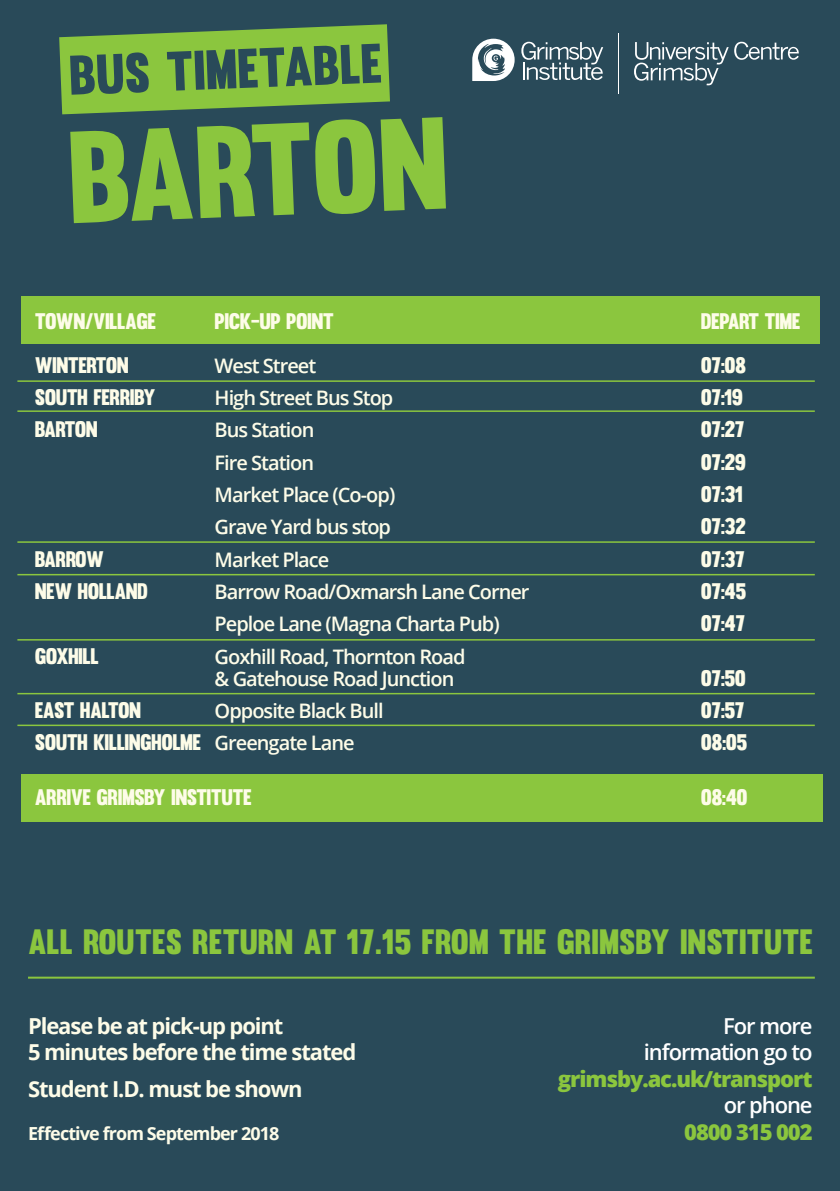
<style>
.page{position:relative;width:840px;height:1191px;background:#fff}
.page>*{position:absolute;margin:0;border:0;box-sizing:border-box;transform-origin:0 0}
.t1{font:128px "Muro";color:#8bc63e}
.t2{font:54.6px "Muro";color:#294a59}
.t3{font:34.6px "Muro";color:#8bc63e}
.t4{font:22px "Muro";letter-spacing:-.025em;color:#fdfce8}
.t5{font:700 22px/26.4px "Open Sans";letter-spacing:-.05em;color:#fdfce8}
.t6{font:800 22px "Open Sans";letter-spacing:-.05em;color:#8bc63e}
.t7{font:600 22px/26.4px "Open Sans";letter-spacing:-.05em;color:#fff;text-align:right}
.t8{font:600 20px/22px "Open Sans";letter-spacing:-.05em;color:#fdfce8}
.t9{font:700 18px "Open Sans";letter-spacing:-.05em;color:#fdfce8}
.s1{font-family:"Open Sans";font-weight:600;font-size:20px}
</style>
<div class="page">
<div style="left:0;top:0;width:839px;height:1191px;background:#294a59"></div>
<svg style="left:59px;top:24px;width:331px;height:90px"></svg>
<div style="left:21px;top:774px;width:800px;height:48px;background:#8bc63e"></div>
<div style="left:21px;top:296px;width:798px;height:48px;background:#8bc63e"></div>
<hr style="left:17px;top:380px;width:797px;height:2px;background:#8bc63e">
<hr style="left:17px;top:410px;width:797px;height:2px;background:#8bc63e">
<hr style="left:17px;top:541px;width:797px;height:2px;background:#8bc63e">
<hr style="left:17px;top:574px;width:797px;height:1px;background:#8bc63e">
<hr style="left:17px;top:639px;width:797px;height:1px;background:#8bc63e">
<hr style="left:28px;top:976px;width:786px;height:2px;background:#8bc63e">
<hr style="left:17px;top:693px;width:797px;height:1px;background:#8bc63e">
<hr style="left:17px;top:724px;width:797px;height:2px;background:#8bc63e">
<svg style="left:472px;top:39px;width:42px;height:42px"></svg>
<svg style="left:634px;top:42px;width:164px;height:43px"></svg>
<svg style="left:521px;top:42px;width:82px;height:38px"></svg>
<hr style="left:618px;top:34px;width:1px;height:60px;background:#fff">
<h2 class="t2" style="left:68px;top:42px;width:314px;rotate:-2deg">BUS TIMETABLE</h2>
<h1 class="t1" style="left:66px;top:100px;width:381px;rotate:-2deg">BARTON</h1>
<p class="t4" style="left:35px;top:307px;width:123px">TOWN/VILLAGE</p>
<p class="t4" style="left:214px;top:307px;width:121px">PICK-UP POINT</p>
<p class="t4" style="left:700px;top:307px;width:101px">DEPART TIME</p>
<p class="t4" style="left:35px;top:352px;width:95px">WINTERTON</p>
<p class="t8" style="left:214px;top:354px;width:103px">West Street</p>
<p class="t4" style="left:700px;top:352px;width:47px">07:08</p>
<p class="t4" style="left:35px;top:384px;width:122px">SOUTH FERRIBY</p>
<p class="t8" style="left:214px;top:386px;width:180px">High Street Bus Stop</p>
<p class="t4" style="left:700px;top:384px;width:44px">07:19</p>
<p class="t4" style="left:35px;top:416px;width:64px">BARTON</p>
<p class="t8" style="left:214px;top:419px;width:101px">Bus Station</p>
<p class="t4" style="left:700px;top:416px;width:45px">07:27</p>
<p class="t8" style="left:214px;top:451px;width:101px">Fire Station</p>
<p class="t4" style="left:700px;top:448px;width:47px">07:29</p>
<p class="t8" style="left:214px;top:483px;width:182px">Market Place (Co-op)</p>
<p class="t4" style="left:700px;top:481px;width:44px">07:31</p>
<p class="t8" style="left:214px;top:516px;width:178px">Grave Yard bus stop</p>
<p class="t4" style="left:700px;top:513px;width:47px">07:32</p>
<p class="t4" style="left:35px;top:545px;width:71px">BARROW</p>
<p class="t8" style="left:214px;top:548px;width:116px">Market Place</p>
<p class="t4" style="left:700px;top:545px;width:45px">07:37</p>
<p class="t4" style="left:35px;top:578px;width:115px">NEW HOLLAND</p>
<p class="t8" style="left:214px;top:580px;width:316px">Barrow Road/Oxmarsh Lane Corner</p>
<p class="t4" style="left:700px;top:578px;width:47px">07:45</p>
<p class="t8" style="left:214px;top:612px;width:286px">Peploe Lane (Magna Charta Pub)</p>
<p class="t4" style="left:700px;top:610px;width:46px">07:47</p>
<p class="t4" style="left:35px;top:642px;width:66px">GOXHILL</p>
<p class="t8" style="left:214px;top:645px;width:252px">Goxhill Road, Thornton Road &amp; Gatehouse Road Junction</p>
<p class="t4" style="left:700px;top:664px;width:47px">07:50</p>
<p class="t4" style="left:35px;top:697px;width:108px">EAST HALTON</p>
<p class="t8" style="left:214px;top:699px;width:170px">Opposite Black Bull</p>
<p class="t4" style="left:700px;top:697px;width:45px">07:57</p>
<p class="t4" style="left:35px;top:729px;width:321px">SOUTH KILLINGHOLME <span class="s1">Greengate Lane</span></p>
<p class="t4" style="left:700px;top:729px;width:48px">08:05</p>
<p class="t4" style="left:35px;top:783px;width:218px">ARRIVE GRIMSBY INSTITUTE</p>
<p class="t4" style="left:700px;top:783px;width:48px">08:40</p>
<h3 class="t3" style="left:28px;top:920px;width:786px">ALL ROUTES RETURN AT 17.15 FROM THE GRIMSBY INSTITUTE</h3>
<p class="t5" style="left:28px;top:1012px;width:329px">Please be at pick-up point<br>5 minutes before the time stated</p>
<p class="t5" style="left:28px;top:1075px;width:276px">Student I.D. must be shown</p>
<p class="t7" style="left:643px;top:1012px;width:170px">For more information go to</p>
<p class="t6" style="left:557px;top:1062px;width:256px">grimsby.ac.uk/transport</p>
<p class="t7" style="left:723px;top:1091px;width:90px">or phone</p>
<p class="t9" style="left:28px;top:1120px;width:253px">Effective from September 2018</p>
<p class="t6" style="left:683px;top:1114px;width:130px">0800 315 002</p>
</div>
